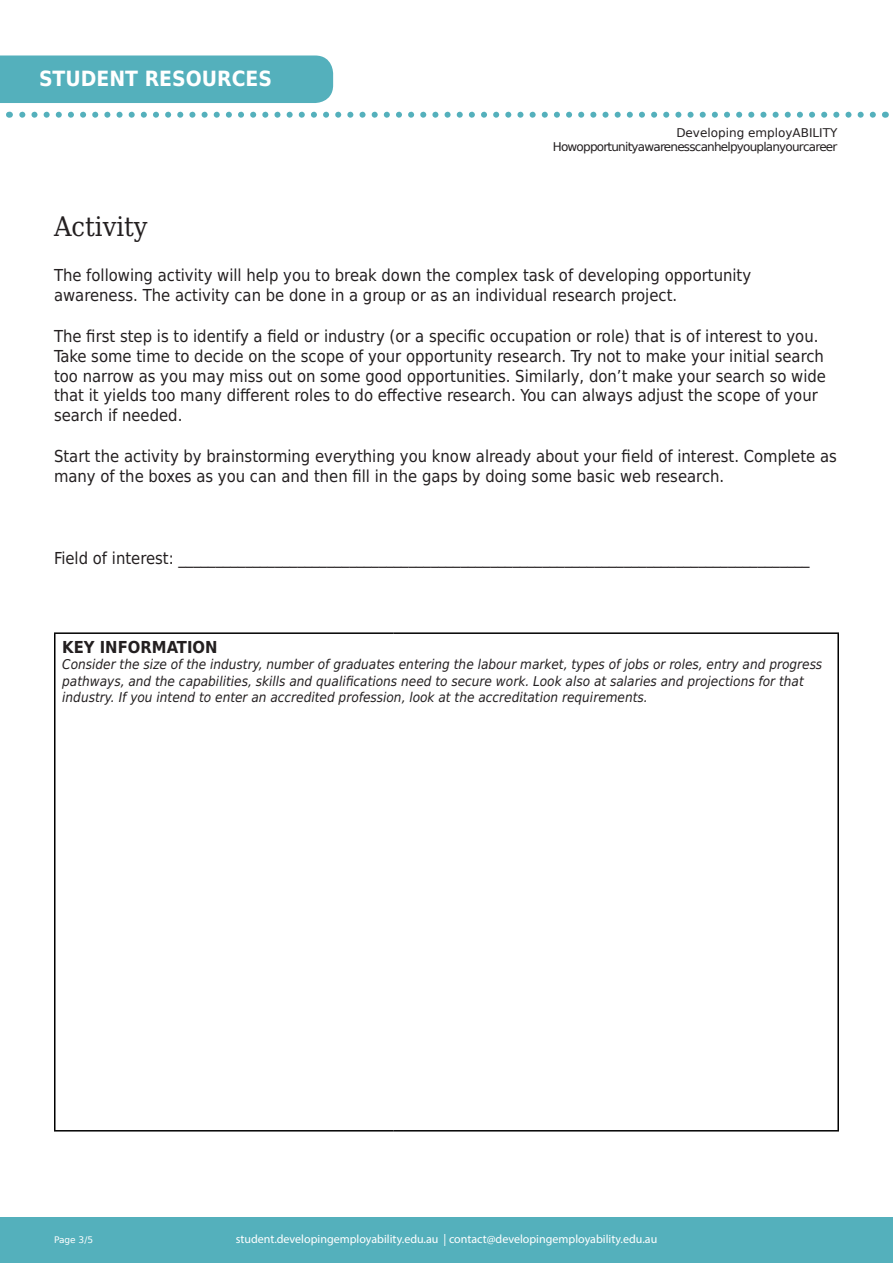
<style>
.page{position:relative;width:893px;height:1263px;background:#fff}
.page>*{position:absolute;margin:0;border:0;box-sizing:border-box;transform-origin:0 0}
.DE_-_Headline_One_Bl{font:27px "DejaVu Serif Condensed";color:#231f20}
.t1{font:700 21px "DejaVu Sans Condensed";color:#fff}
.DE_-_Body_Black{font:16.5px/19.8px "DejaVu Sans Condensed";color:#231f20}
.DE_-_Body_Black-2{font:700 16.5px "DejaVu Sans Condensed";color:#231f20}
.DE_-_Body_Black-3{font:italic 13.5px/16.2px "DejaVu Sans Condensed";color:#231f20}
.t2{font:12px "Myriad Pro";color:#fff}
.t3{font:12px/14.4px "DejaVu Sans";letter-spacing:-.065em;color:#231f20;text-align:right}
.t4{font:9px "DejaVu Sans";color:#fff}
</style>
<div class="page">
<div style="left:0;top:1217px;width:893px;height:46px;background:#54b0bc"></div>
<div style="left:0;top:56px;width:333px;height:47px;background:#54b0bc"></div>
<svg style="left:9px;top:112px;width:864px;height:6px"></svg>
<hr style="left:54px;top:632px;width:339px;height:2px;background:#000">
<hr style="left:54px;top:634px;width:2px;height:496px;background:#000">
<hr style="left:393px;top:632px;width:446px;height:2px;background:#000">
<hr style="left:837px;top:634px;width:2px;height:496px;background:#000">
<hr style="left:54px;top:1130px;width:339px;height:1px;background:#000">
<hr style="left:393px;top:1130px;width:446px;height:1px;background:#000">
<p class="t1" style="left:39px;top:61px;width:235px">STUDENT RESOURCES</p>
<p class="t3" style="left:553px;top:125px;width:286px">Developing employABILITY<br>How opportunity awareness can help you plan your career</p>
<p class="DE_-_Headline_One_Bl" style="left:54px;top:206px;width:95px">Activity</p>
<p class="DE_-_Body_Black" style="left:54px;top:265px;width:699px">The following activity will help you to break down the complex task of developing opportunity awareness. The activity can be done in a group or as an individual research project.</p>
<p class="DE_-_Body_Black" style="left:54px;top:326px;width:774px">The first step is to identify a field or industry (or a specific occupation or role) that is of interest to you.<br>Take some time to decide on the scope of your opportunity research. Try not to make your initial search too narrow as you may miss out on some good opportunities. Similarly, don’t make your search so wide that it yields too many different roles to do effective research. You can always adjust the scope of your search if needed.</p>
<p class="DE_-_Body_Black" style="left:54px;top:446px;width:784px">Start the activity by brainstorming everything you know already about your field of interest. Complete as many of the boxes as you can and then fill in the gaps by doing some basic web research.</p>
<p class="DE_-_Body_Black" style="left:54px;top:548px;width:757px">Field of interest: _____________________________________________________________________________________</p>
<p class="DE_-_Body_Black-2" style="left:62px;top:634px;width:157px">KEY INFORMATION</p>
<p class="DE_-_Body_Black-3" style="left:62px;top:656px;width:762px">Consider the size of the industry, number of graduates entering the labour market, types of jobs or roles, entry and progress pathways, and the capabilities, skills and qualifications need to secure work. Look also at salaries and projections for that industry. If you intend to enter an accredited profession, look at the accreditation requirements.</p>
<p class="t4" style="left:54px;top:1232px;width:41px">Page 3/5</p>
<p class="t2" style="left:236px;top:1232px;width:423px">student.developingemployability.edu.au | contact@developingemployability.edu.au</p>
</div>
